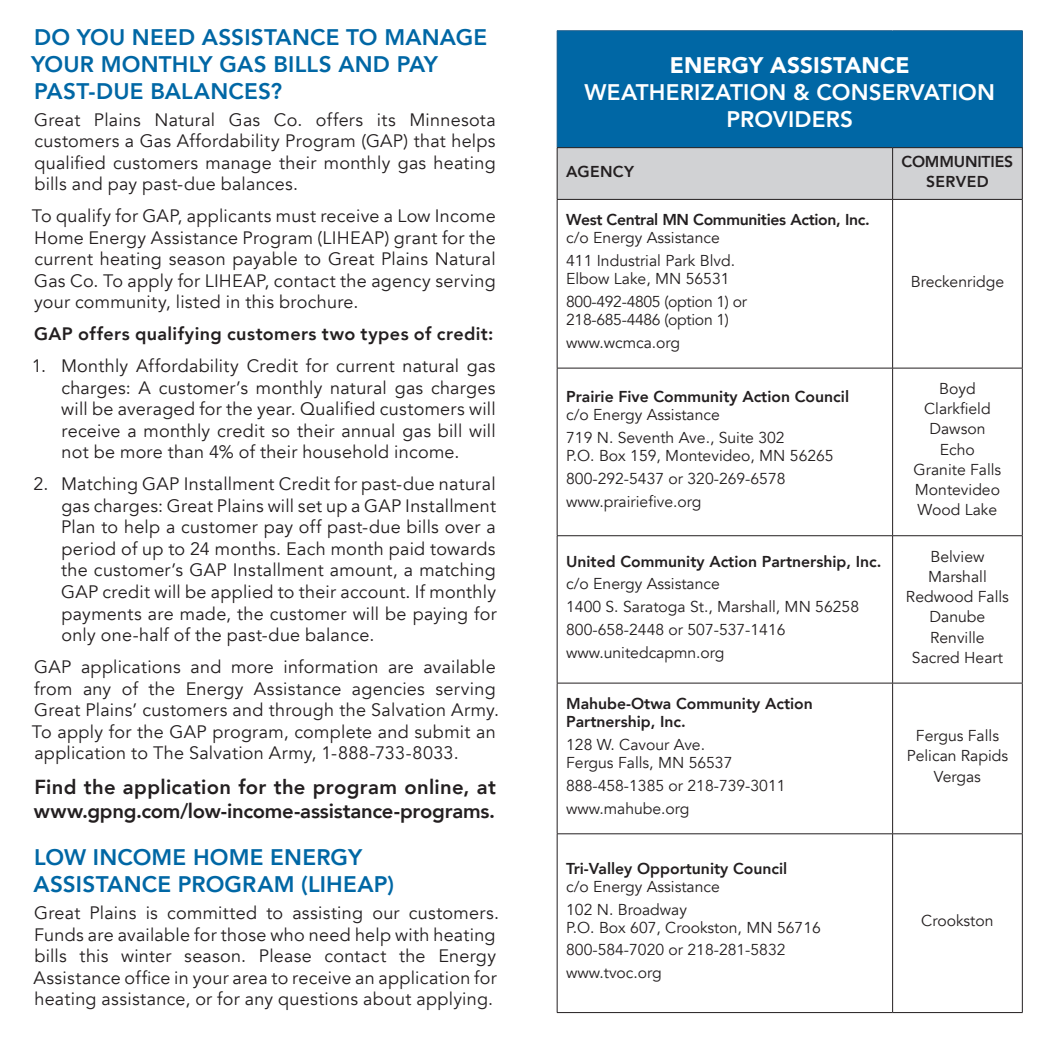
<style>
.page{position:relative;width:1053px;height:1053px;background:#fff}
.page>*{position:absolute;margin:0;border:0;box-sizing:border-box;transform-origin:0 0}
.t1{font:800 22.5px/27px "Avenir";letter-spacing:.01em;color:#0067a5}
.t2{font:800 22.5px/27px "Avenir";letter-spacing:.01em;color:#fff;text-align:center}
.t3{font:800 20.25px/24.3px "Avenir";letter-spacing:.015em;color:#231f20}
.t4{font:18px/21.6px "Avenir";letter-spacing:.015em;color:#231f20;text-align:justify}
.t5{font:800 18px "Avenir";letter-spacing:.02em;color:#231f20}
.t6{font:15.75px/18px "Avenir";color:#231f20}
.t7{font:800 15.75px/18px "Avenir";color:#231f20}
.t8{font:15.75px/18px "Avenir";letter-spacing:-.02em;color:#231f20}
.t9{font:800 15.75px "Avenir";letter-spacing:-.02em;color:#231f20}
.s1{font-weight:900}
.s2{font-weight:400}
</style>
<div class="page">
<div style="left:557px;top:31px;width:465px;height:117px;background:#0067a5"></div>
<div style="left:558px;top:148px;width:464px;height:51px;background:#d1d2d4"></div>
<hr style="left:557px;top:30px;width:336px;height:1px;background:#24618e">
<hr style="left:557px;top:31px;width:1px;height:116px;background:#24618e">
<hr style="left:893px;top:30px;width:130px;height:1px;background:#24618e">
<hr style="left:1022px;top:31px;width:1px;height:116px;background:#24618e">
<hr style="left:557px;top:147px;width:336px;height:1px;background:#231f20">
<hr style="left:557px;top:148px;width:1px;height:51px;background:#231f20">
<hr style="left:893px;top:147px;width:130px;height:1px;background:#231f20">
<hr style="left:892px;top:148px;width:1px;height:51px;background:#231f20">
<hr style="left:1022px;top:148px;width:1px;height:51px;background:#231f20">
<hr style="left:557px;top:199px;width:336px;height:1px;background:#231f20">
<hr style="left:557px;top:200px;width:1px;height:168px;background:#231f20">
<hr style="left:893px;top:199px;width:130px;height:1px;background:#231f20">
<hr style="left:892px;top:200px;width:1px;height:168px;background:#231f20">
<hr style="left:1022px;top:200px;width:1px;height:168px;background:#231f20">
<hr style="left:557px;top:368px;width:336px;height:1px;background:#231f20">
<hr style="left:557px;top:368px;width:1px;height:167px;background:#231f20">
<hr style="left:893px;top:368px;width:130px;height:1px;background:#231f20">
<hr style="left:892px;top:368px;width:1px;height:167px;background:#231f20">
<hr style="left:1022px;top:368px;width:1px;height:167px;background:#231f20">
<hr style="left:557px;top:535px;width:336px;height:1px;background:#231f20">
<hr style="left:557px;top:536px;width:1px;height:147px;background:#231f20">
<hr style="left:893px;top:535px;width:130px;height:1px;background:#231f20">
<hr style="left:892px;top:536px;width:1px;height:147px;background:#231f20">
<hr style="left:1022px;top:536px;width:1px;height:147px;background:#231f20">
<hr style="left:557px;top:683px;width:336px;height:1px;background:#231f20">
<hr style="left:557px;top:683px;width:1px;height:151px;background:#231f20">
<hr style="left:893px;top:683px;width:130px;height:1px;background:#231f20">
<hr style="left:892px;top:683px;width:1px;height:151px;background:#231f20">
<hr style="left:1022px;top:683px;width:1px;height:151px;background:#231f20">
<hr style="left:557px;top:833px;width:336px;height:1px;background:#231f20">
<hr style="left:557px;top:834px;width:1px;height:178px;background:#231f20">
<hr style="left:893px;top:833px;width:130px;height:1px;background:#231f20">
<hr style="left:892px;top:834px;width:1px;height:178px;background:#231f20">
<hr style="left:1022px;top:834px;width:1px;height:178px;background:#231f20">
<hr style="left:557px;top:1012px;width:336px;height:1px;background:#231f20">
<hr style="left:893px;top:1012px;width:130px;height:1px;background:#231f20">
<p class="t1" style="left:31px;top:24px;width:458px">DO YOU NEED ASSISTANCE TO MANAGE<br>YOUR MONTHLY GAS BILLS AND PAY<br>PAST-DUE BALANCES?</p>
<p class="t4" style="left:34px;top:109px;width:463px">Great Plains Natural Gas Co. offers its Minnesota customers a Gas Affordability Program (GAP) that helps qualified customers manage their monthly gas heating bills and pay past-due balances.</p>
<p class="t4" style="left:32px;top:205px;width:465px">To qualify for GAP, applicants must receive a Low Income Home Energy Assistance Program (LIHEAP) grant for the current heating season payable to Great Plains Natural Gas Co. To apply for LIHEAP, contact the agency serving your community, listed in this brochure.</p>
<p class="t5" style="left:34px;top:320px;width:461px">GAP offers qualifying customers two types of credit:</p>
<p class="t4" style="left:61px;top:355px;width:436px;text-indent:-30px">1. Monthly Affordability Credit for current natural gas charges: A customer’s monthly natural gas charges will be averaged for the year. Qualified customers will receive a monthly credit so their annual gas bill will not be more than 4% of their household income.</p>
<p class="t4" style="left:61px;top:473px;width:437px;text-indent:-28px">2. Matching GAP Installment Credit for past-due natural gas charges: Great Plains will set up a GAP Installment Plan to help a customer pay off past-due bills over a period of up to 24 months. Each month paid towards the customer’s GAP Installment amount, a matching GAP credit will be applied to their account. If monthly payments are made, the customer will be paying for only one-half of the past-due balance.</p>
<p class="t4" style="left:32px;top:656px;width:469px;text-align:left">GAP applications and more information are available from any of the Energy Assistance agencies serving Great Plains’ customers and through the Salvation Army.<br>To apply for the GAP program, complete and submit an application to The Salvation Army, 1-888-733-8033.</p>
<p class="t3" style="left:34px;top:775px;width:464px">Find the application for the program online, at www.gpng.com/low-income-assistance-programs.</p>
<p class="t1" style="left:33px;top:844px;width:362px">LOW INCOME HOME ENERGY<br>ASSISTANCE PROGRAM (LIHEAP)</p>
<p class="t4" style="left:33px;top:902px;width:467px;text-align:left">Great Plains is committed to assisting our customers.<br>Funds are available for those who need help with heating bills this winter season. Please contact the Energy Assistance office in your area to receive an application for heating assistance, or for any questions about applying.</p>
<p class="t2" style="left:584px;top:52px;width:412px"><span class="s1">ENERGY ASSISTANCE<br></span>WEATHERIZATION &amp; CONSERVATION<br>PROVIDERS</p>
<p class="t7" style="left:566px;top:163px;width:69px">AGENCY</p>
<p class="t7" style="left:902px;top:151px;width:113px;line-height:20.2px;text-align:center">COMMUNITIES<br>SERVED</p>
<p class="t9" style="left:566px;top:208px;width:305px">West Central MN Communities Action, Inc.</p>
<p class="t6" style="left:566px;top:229px;width:155px">c/o Energy Assistance</p>
<p class="t6" style="left:566px;top:252px;width:170px">411 Industrial Park Blvd.</p>
<p class="t6" style="left:566px;top:270px;width:165px">Elbow Lake, MN 56531</p>
<p class="t8" style="left:566px;top:293px;width:182px">800-492-4805 (option 1) or<br>218-685-4486 (option 1)</p>
<p class="t6" style="left:566px;top:334px;width:116px">www.wcmca.org</p>
<p class="t6" style="left:911px;top:272px;width:95px">Breckenridge</p>
<p class="t7" style="left:566px;top:388px;width:284px">Prairie Five Community Action Council <span class="s2">c/o Energy Assistance</span></p>
<p class="t6" style="left:566px;top:429px;width:269px">719 N. Seventh Ave., Suite 302<br>P.O. Box 159, Montevideo, MN 56265</p>
<p class="t6" style="left:566px;top:470px;width:221px">800-292-5437 or 320-269-6578</p>
<p class="t6" style="left:566px;top:493px;width:137px">www.prairiefive.org</p>
<p class="t7" style="left:566px;top:552px;width:317px">United Community Action Partnership, Inc.</p>
<p class="t6" style="left:566px;top:575px;width:155px">c/o Energy Assistance</p>
<p class="t6" style="left:566px;top:598px;width:294px">1400 S. Saratoga St., Marshall, MN 56258</p>
<p class="t6" style="left:566px;top:621px;width:221px">800-658-2448 or 507-537-1416</p>
<p class="t6" style="left:566px;top:644px;width:160px">www.unitedcapmn.org</p>
<p class="t7" style="left:566px;top:695px;width:248px">Mahube-Otwa Community Action<br>Partnership, Inc.</p>
<p class="t6" style="left:566px;top:736px;width:168px">128 W. Cavour Ave.<br>Fergus Falls, MN 56537</p>
<p class="t6" style="left:566px;top:777px;width:221px">888-458-1385 or 218-739-3011</p>
<p class="t6" style="left:566px;top:799px;width:125px">www.mahube.org</p>
<p class="t7" style="left:566px;top:859px;width:223px">Tri-Valley Opportunity Council <span class="s2">c/o Energy Assistance</span></p>
<p class="t6" style="left:566px;top:900px;width:256px">102 N. Broadway<br>P.O. Box 607, Crookston, MN 56716</p>
<p class="t6" style="left:566px;top:941px;width:221px">800-584-7020 or 218-281-5832</p>
<p class="t6" style="left:566px;top:964px;width:97px">www.tvoc.org</p>
<p class="t6" style="left:939px;top:380px;width:38px">Boyd</p>
<p class="t6" style="left:924px;top:400px;width:68px">Clarkfield</p>
<p class="t6" style="left:929px;top:420px;width:58px">Dawson</p>
<p class="t6" style="left:940px;top:441px;width:37px">Echo</p>
<p class="t6" style="left:914px;top:461px;width:89px">Granite Falls</p>
<p class="t6" style="left:915px;top:481px;width:87px">Montevideo</p>
<p class="t6" style="left:918px;top:501px;width:81px">Wood Lake</p>
<p class="t6" style="left:931px;top:547px;width:55px">Belview</p>
<p class="t6" style="left:928px;top:568px;width:60px">Marshall</p>
<p class="t6" style="left:906px;top:588px;width:104px">Redwood Falls</p>
<p class="t6" style="left:930px;top:608px;width:57px">Danube</p>
<p class="t6" style="left:930px;top:628px;width:56px">Renville</p>
<p class="t6" style="left:912px;top:649px;width:92px">Sacred Heart</p>
<p class="t6" style="left:916px;top:727px;width:85px">Fergus Falls</p>
<p class="t6" style="left:907px;top:747px;width:103px">Pelican Rapids</p>
<p class="t6" style="left:934px;top:767px;width:48px">Vergas</p>
<p class="t6" style="left:921px;top:912px;width:74px">Crookston</p>
</div>
